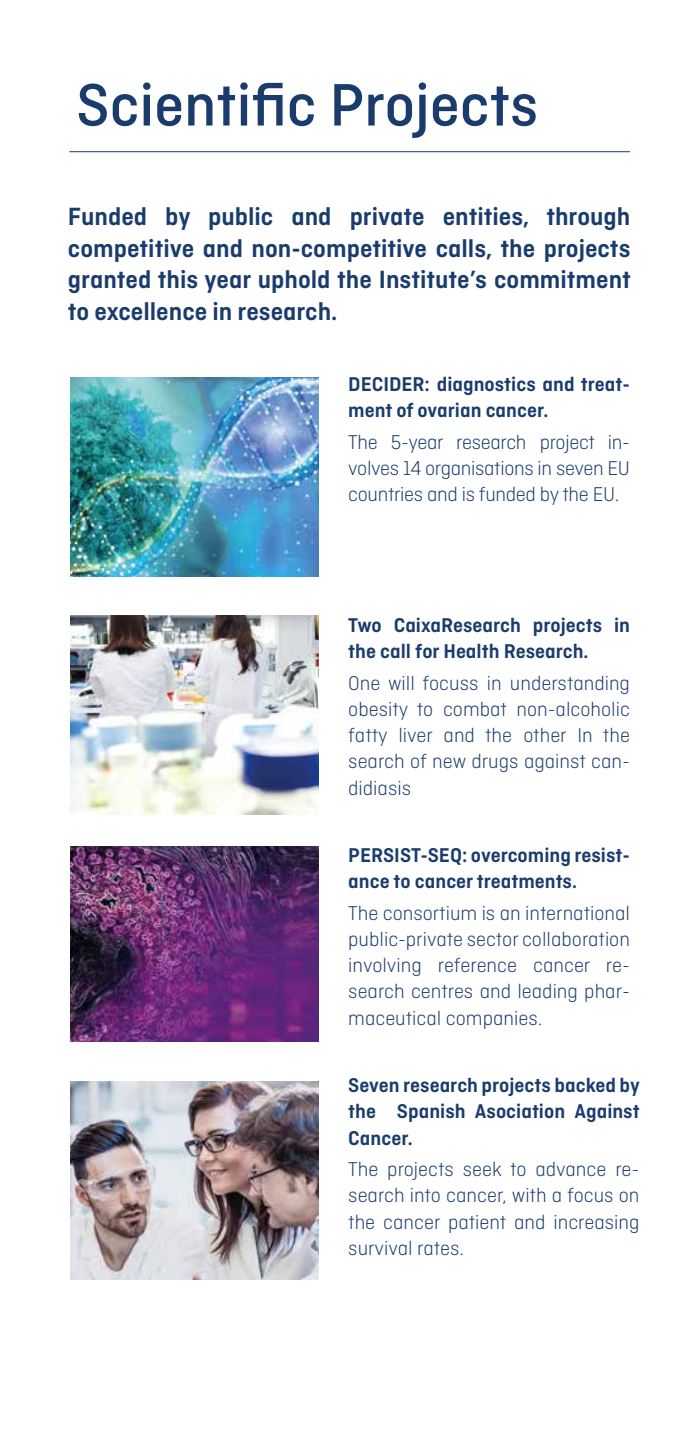
<style>
.page{position:relative;width:695px;height:1439px;background:#fff}
.page>*{position:absolute;margin:0;border:0;box-sizing:border-box;transform-origin:0 0}
.t1{font:500 63px "Ciutadella";color:#1a3c6d}
.t2{font:600 26.25px/31.5px "Ciutadella";color:#1a3c6d;text-align:justify}
.t3{font:300 21px/26.2px "Ciutadella";color:#1a3c6d;text-align:justify}
.t4{font:600 21px/26.2px "Ciutadella";color:#1a3c6d}
</style>
<div class="page">
<img style="left:70px;top:846px;width:248px;height:195px">
<img style="left:70px;top:377px;width:248px;height:199px">
<img style="left:70px;top:616px;width:248px;height:198px">
<img style="left:70px;top:1081px;width:248px;height:198px">
<hr style="left:69px;top:151px;width:561px;height:1px;background:#1a3c6d">
<h1 class="t1" style="left:76px;top:70px;width:463px">Scientific Projects</h1>
<p class="t2" style="left:68px;top:201px;width:564px">Funded by public and private entities, through competitive and non-competitive calls, the projects granted this year uphold the Institute’s commitment to excellence in research.</p>
<p class="t4" style="left:348px;top:371px;width:283px">DECIDER: diagnostics and treat&shy;ment of ovarian cancer.</p>
<p class="t3" style="left:348px;top:428px;width:283px">The 5-year research project in&shy;volves 14 organisations in seven EU countries and is funded by the EU.</p>
<p class="t4" style="left:348px;top:612px;width:283px">Two CaixaResearch projects in the call for Health Research.</p>
<p class="t3" style="left:348px;top:669px;width:283px">One will focuss in understanding obesity to combat non-alcoholic fatty liver and the other In the search of new drugs against can&shy;didiasis</p>
<p class="t4" style="left:348px;top:841px;width:283px">PERSIST-SEQ: overcoming resist&shy;ance to cancer treatments.</p>
<p class="t3" style="left:348px;top:899px;width:283px">The consortium is an international public-private sector collaboration involving reference cancer re&shy;search centres and leading phar&shy;maceutical companies.</p>
<p class="t4" style="left:348px;top:1072px;width:293px;text-align:justify">Seven research projects backed by the Spanish Asociation Against Cancer.</p>
<p class="t3" style="left:348px;top:1156px;width:292px">The projects seek to advance re&shy;search into cancer, with a focus on the cancer patient and increasing survival rates.</p>
</div>
